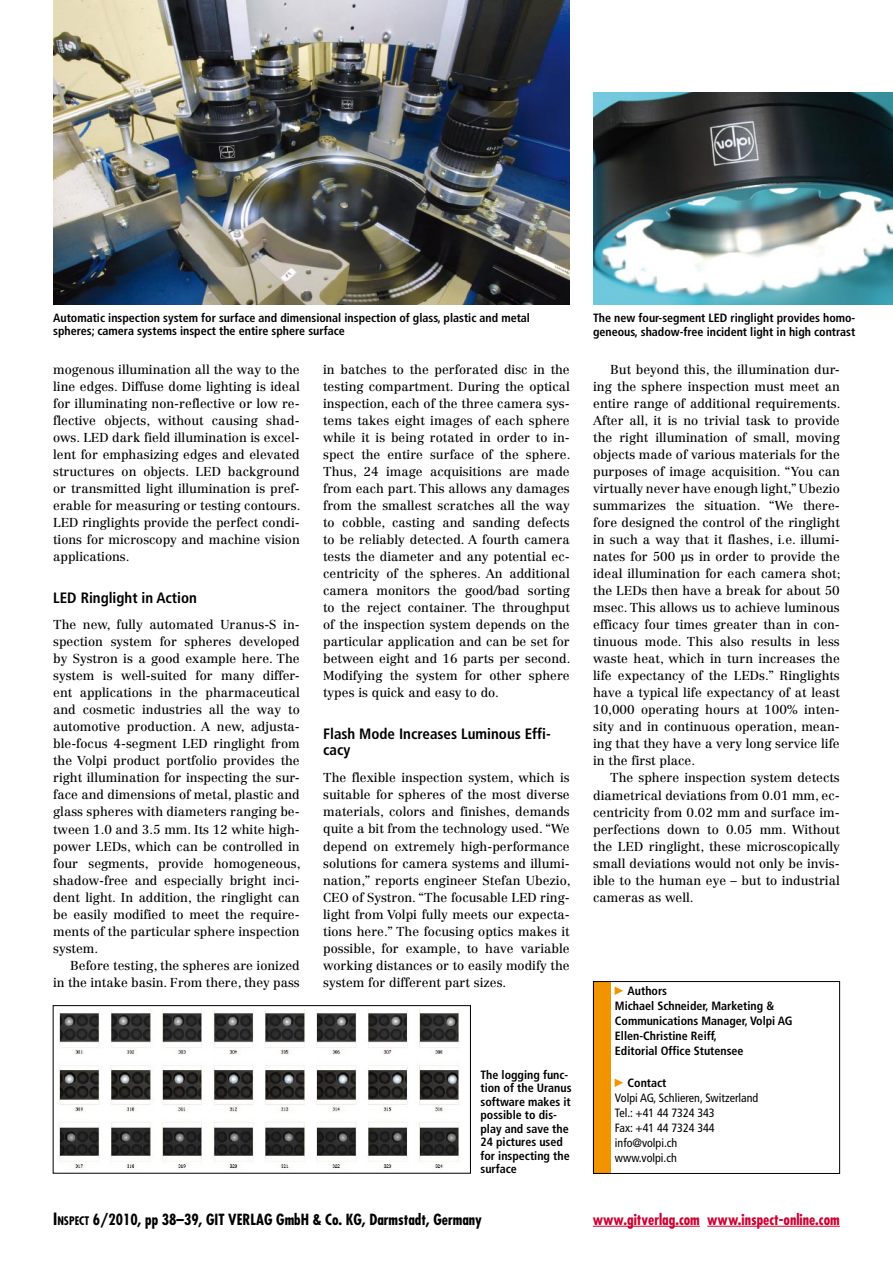
<style>
.page{position:relative;width:893px;height:1263px;background:#fff}
.page>*{position:absolute;margin:0;border:0;box-sizing:border-box;transform-origin:0 0}
.t1{font:700 condensed 15px "Futura Std";color:#000}
.t2{font:700 condensed 15px/16.5px "Frutiger LT Com";color:#000}
.t3{font:700 condensed 15px "Futura Std";color:#cd0333}
.t4{font:12.75px/17px "Centennial LT Std";color:#000;text-align:justify}
.t5{font:700 condensed 12px/13.5px "Frutiger LT Com";color:#000}
.t6{font:condensed 12px/15px "Frutiger LT Com";color:#000}
.s1{font-family:"Merck Log";font-weight:400;font-stretch:normal;color:#f29400}
.s2{font-family:"Merck Log";font-stretch:normal;color:#f29400}
.s3{font-weight:700}
.s4{font-size:16.5px}
.s5{font-size:11.55px}
</style>
<div class="page">
<div style="left:593px;top:981px;width:17px;height:192px;background:#f29400"></div>
<div style="left:593px;top:981px;width:247px;height:193px;border:1px solid #000"></div>
<img style="left:593px;top:93px;width:300px;height:212px">
<img style="left:53px;top:0;width:517px;height:304px">
<img style="left:57px;top:1009px;width:403px;height:161px">
<div style="left:53px;top:1005px;width:418px;height:168px;border:1px solid #000"></div>
<hr style="left:593px;top:1226px;width:107px;height:1px;background:#cd0333">
<hr style="left:707px;top:1226px;width:133px;height:1px;background:#cd0333">
<p class="t5" style="left:53px;top:311px;width:478px">Automatic inspection system for surface and dimensional inspection of glass, plastic and metal spheres; camera systems inspect the entire sphere surface</p>
<p class="t5" style="left:593px;top:311px;width:264px">The new four-segment LED ringlight provides homo&shy;geneous, shadow-free incident light in high contrast</p>
<p class="t4" style="left:323px;top:361px;width:249px">in batches to the perforated disc in the testing compartment. During the optical inspection, each of the three camera sys&shy;tems takes eight images of each sphere while it is being rotated in order to in&shy;spect the entire surface of the sphere.<br>Thus, 24 image acquisitions are made from each part. This allows any damages from the smallest scratches all the way to cobble, casting and sanding defects to be reliably detected. A fourth camera tests the diameter and any potential ec&shy;centricity of the spheres. An additional camera monitors the good/bad sorting to the reject container. The throughput of the inspection system depends on the particular application and can be set for between eight and 16 parts per second.<br>Modifying the system for other sphere types is quick and easy to do.</p>
<p class="t2" style="left:323px;top:725px;width:229px">Flash Mode Increases Luminous Effi&shy;cacy</p>
<p class="t4" style="left:323px;top:769px;width:249px">The flexible inspection system, which is suitable for spheres of the most diverse materials, colors and finishes, demands quite a bit from the technology used. “We depend on extremely high-performance solutions for camera systems and illumi&shy;nation,” reports engineer Stefan Ubezio, CEO of Systron. “The focusable LED ring&shy;light from Volpi fully meets our expecta&shy;tions here.” The focusing optics makes it possible, for example, to have variable working distances or to easily modify the system for different part sizes.</p>
<p class="t4" style="left:53px;top:361px;width:249px">mogenous illumination all the way to the line edges. Diffuse dome lighting is ideal for illuminating non-reflective or low re&shy;flective objects, without causing shad&shy;ows. LED dark field illumination is excel&shy;lent for emphasizing edges and elevated structures on objects. LED background or transmitted light illumination is pref&shy;erable for measuring or testing contours.<br>LED ringlights provide the perfect condi&shy;tions for microscopy and machine vision applications.</p>
<p class="t2" style="left:53px;top:589px;width:145px">LED Ringlight in Action</p>
<p class="t4" style="left:53px;top:616px;width:249px">The new, fully automated Uranus-S in&shy;spection system for spheres developed by Systron is a good example here. The system is well-suited for many differ&shy;ent applications in the pharmaceutical and cosmetic industries all the way to automotive production. A new, adjusta&shy;ble-focus 4-segment LED ringlight from the Volpi product portfolio provides the right illumination for inspecting the sur&shy;face and dimensions of metal, plastic and glass spheres with diameters ranging be&shy;tween 1.0 and 3.5 mm. Its 12 white high&shy;power LEDs, which can be controlled in four segments, provide homogeneous, shadow-free and especially bright inci&shy;dent light. In addition, the ringlight can be easily modified to meet the require&shy;ments of the particular sphere inspection system.</p>
<p class="t4" style="left:53px;top:957px;width:248px;text-align:right">Before testing, the spheres are ionized<br>in the intake basin. From there, they pass</p>
<p class="t4" style="left:593px;top:361px;width:249px;text-indent:17px">But beyond this, the illumination dur&shy;ing the sphere inspection must meet an entire range of additional requirements.<br>After all, it is no trivial task to provide the right illumination of small, moving objects made of various materials for the purposes of image acquisition. “You can virtually never have enough light,” Ubezio summarizes the situation. “We there&shy;fore designed the control of the ringlight in such a way that it flashes, i.e. illumi&shy;nates for 500 µs in order to provide the ideal illumination for each camera shot; the LEDs then have a break for about 50 msec. This allows us to achieve luminous efficacy four times greater than in con&shy;tinuous mode. This also results in less waste heat, which in turn increases the life expectancy of the LEDs.” Ringlights have a typical life expectancy of at least 10,000 operating hours at 100% inten&shy;sity and in continuous operation, mean&shy;ing that they have a very long service life in the first place.</p>
<p class="t4" style="left:593px;top:769px;width:248px;text-indent:17px">The sphere inspection system detects diametrical deviations from 0.01 mm, ec&shy;centricity from 0.02 mm and surface im&shy;perfections down to 0.05 mm. Without the LED ringlight, these microscopically small deviations would not only be invis&shy;ible to the human eye – but to industrial cameras as well.</p>
<p class="t5" style="left:615px;top:983px;width:179px;line-height:15px"><span class="s1">2</span> Authors<br>Michael Schneider, Marketing &amp;<br>Communications Manager, Volpi AG<br>Ellen-Christine Reiff,<br>Editorial Office Stutensee</p>
<p class="t6" style="left:615px;top:1075px;width:145px"><span class="s2">2</span> <span class="s3">Contact<br></span>Volpi AG, Schlieren, Switzerland<br>Tel.: +41 44 7324 343<br>Fax: +41 44 7324 344 info@volpi.ch<br>www.volpi.ch</p>
<p class="t5" style="left:480px;top:1068px;width:93px">The logging func&shy;tion of the Uranus software makes it possible to dis&shy;play and save the<br>24 pictures used for inspecting the surface</p>
<p class="t1" style="left:53px;top:1210px;width:430px"><span class="s4">I</span><span class="s5">NSPECT</span> 6/2010, pp 38–39, GIT VERLAG GmbH &amp; Co. KG, Darmstadt, Germany</p>
<p class="t3" style="left:593px;top:1210px;width:249px">www.gitverlag.com www.inspect-online.com</p>
</div>
